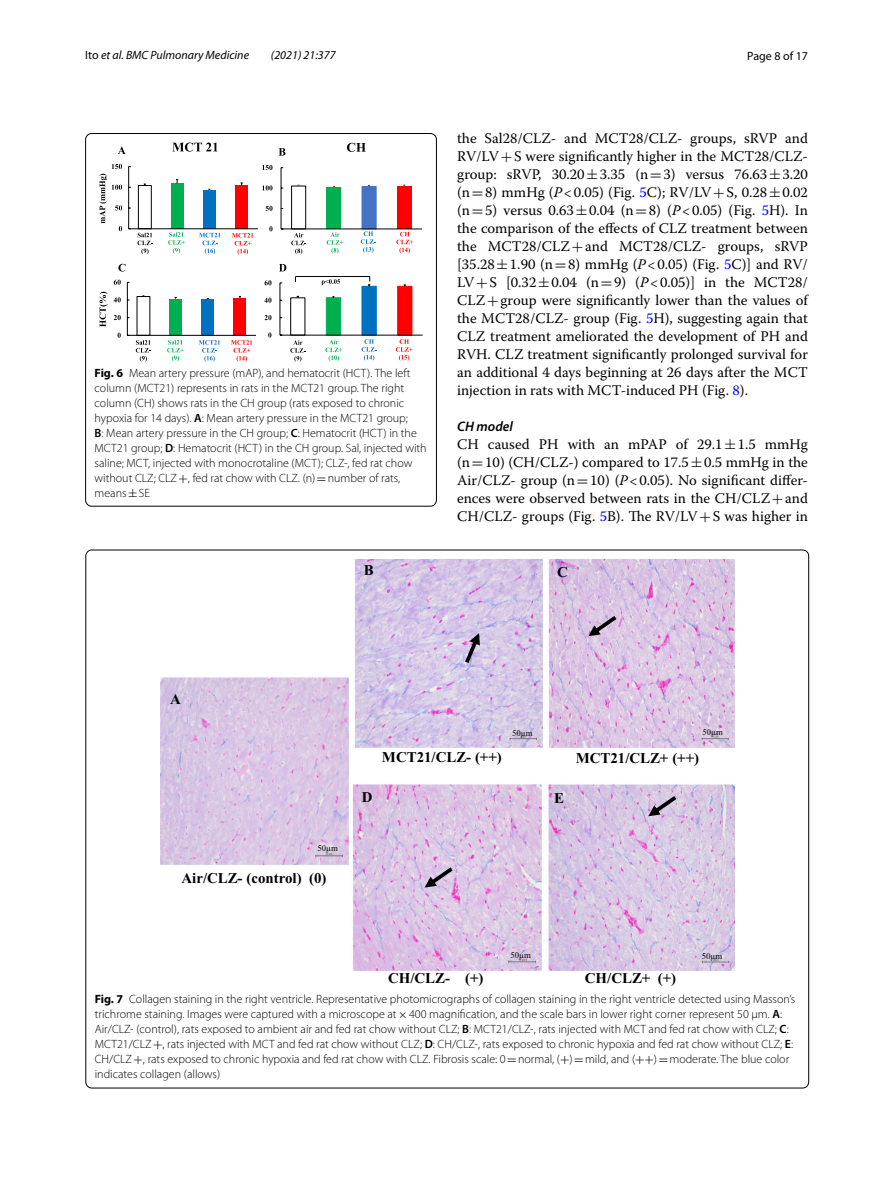
<style>
.page{position:relative;width:893px;height:1187px;background:#fff}
.page>*{position:absolute;margin:0;border:0;box-sizing:border-box;transform-origin:0 0}
.t1{font:14.85px "Times New Roman PS Bold MT2";color:#000}
.t2{font:14.7px/18px "Warnock Pro";color:#000;text-align:justify}
.t3{font:italic 600 13.8px "Myriad Pro";color:#000}
.t4{font:300 12px/15px "Myriad Pro";color:#000}
.t5{font:italic 12px "Myriad Pro";color:#000}
.t6{font:12px "Myriad Pro";color:#000}
.t7{font:8.7px "Times New Roman PSMT3";color:#000}
.s1{font-style:normal}
.s2{font-weight:700}
.s3{font-weight:600}
.s4{font-family:"MTSY";font-weight:400}
.s5{font-family:"MTSY"}
.s6{font-style:italic}
.s7{color:#00f}
</style>
<div class="page">
<div style="left:290px;top:297px;width:15px;height:38px;border:1px solid #000"></div>
<div style="left:326px;top:297px;width:15px;height:38px;background:#00b050;border:1px solid #00b050"></div>
<div style="left:362px;top:286px;width:15px;height:49px;background:#0070c0;border:1px solid #0070c0"></div>
<div style="left:397px;top:286px;width:15px;height:49px;background:#f00;border:1px solid #f00"></div>
<hr style="left:280px;top:283px;width:1px;height:52px;background:#000">
<hr style="left:280px;top:335px;width:143px;height:1px;background:#000">
<svg style="left:268px;top:332px;width:3px;height:5px"></svg>
<svg style="left:264px;top:315px;width:7px;height:5px"></svg>
<svg style="left:264px;top:297px;width:7px;height:6px"></svg>
<svg style="left:265px;top:280px;width:6px;height:5px"></svg>
<svg style="left:396px;top:339px;width:17px;height:22px"></svg>
<div style="left:169px;top:299px;width:13px;height:36px;background:#00b050"></div>
<div style="left:201px;top:299px;width:13px;height:36px;background:#0070c0"></div>
<div style="left:234px;top:298px;width:12px;height:37px;background:#f00"></div>
<hr style="left:127px;top:282px;width:1px;height:53px;background:#000">
<hr style="left:127px;top:335px;width:129px;height:1px;background:#000">
<svg style="left:118px;top:332px;width:3px;height:6px"></svg>
<svg style="left:114px;top:315px;width:7px;height:5px"></svg>
<svg style="left:114px;top:297px;width:7px;height:5px"></svg>
<svg style="left:114px;top:279px;width:7px;height:6px"></svg>
<svg style="left:136px;top:340px;width:15px;height:21px"></svg>
<svg style="left:167px;top:340px;width:17px;height:21px"></svg>
<svg style="left:199px;top:340px;width:21px;height:21px"></svg>
<svg style="left:231px;top:340px;width:21px;height:21px"></svg>
<svg style="left:99px;top:292px;width:9px;height:35px"></svg>
<svg style="left:290px;top:340px;width:15px;height:22px"></svg>
<svg style="left:325px;top:340px;width:17px;height:21px"></svg>
<svg style="left:362px;top:339px;width:15px;height:22px"></svg>
<hr style="left:295px;top:276px;width:75px;height:1px;background:#000">
<svg style="left:321px;top:279px;width:19px;height:6px"></svg>
<svg style="left:118px;top:264px;width:7px;height:7px"></svg>
<svg style="left:279px;top:264px;width:7px;height:7px"></svg>
<div style="left:138px;top:185px;width:14px;height:44px;border:1px solid #000"></div>
<div style="left:171px;top:184px;width:13px;height:45px;background:#00b050"></div>
<div style="left:203px;top:190px;width:13px;height:39px;background:#0070c0"></div>
<div style="left:235px;top:186px;width:13px;height:43px;background:#f00"></div>
<hr style="left:128px;top:166px;width:1px;height:63px;background:#000">
<hr style="left:129px;top:228px;width:129px;height:1px;background:#000">
<svg style="left:99px;top:164px;width:23px;height:67px"></svg>
<svg style="left:172px;top:142px;width:46px;height:10px"></svg>
<svg style="left:347px;top:143px;width:19px;height:9px"></svg>
<div style="left:291px;top:186px;width:15px;height:43px;background:#fff;border:1px solid #000"></div>
<div style="left:327px;top:187px;width:14px;height:42px;background:#00b050"></div>
<div style="left:362px;top:186px;width:14px;height:43px;background:#4472c4"></div>
<div style="left:397px;top:186px;width:14px;height:43px;background:#f00"></div>
<hr style="left:281px;top:168px;width:1px;height:61px;background:#000">
<hr style="left:281px;top:228px;width:141px;height:1px;background:#000">
<svg style="left:269px;top:226px;width:4px;height:5px"></svg>
<svg style="left:266px;top:206px;width:7px;height:5px"></svg>
<svg style="left:262px;top:185px;width:10px;height:5px"></svg>
<svg style="left:262px;top:165px;width:10px;height:5px"></svg>
<svg style="left:118px;top:146px;width:8px;height:8px"></svg>
<svg style="left:279px;top:148px;width:6px;height:8px"></svg>
<svg style="left:137px;top:233px;width:16px;height:21px"></svg>
<svg style="left:168px;top:232px;width:17px;height:22px"></svg>
<svg style="left:199px;top:233px;width:21px;height:21px"></svg>
<svg style="left:232px;top:233px;width:21px;height:21px"></svg>
<svg style="left:396px;top:232px;width:17px;height:21px"></svg>
<svg style="left:291px;top:233px;width:15px;height:21px"></svg>
<svg style="left:327px;top:232px;width:16px;height:22px"></svg>
<svg style="left:361px;top:231px;width:15px;height:22px"></svg>
<div style="left:85px;top:133px;width:352px;height:373px;border:1px solid #000;border-radius:6px"></div>
<img style="left:160px;top:559px;width:574px;height:411px">
<svg style="left:588px;top:616px;width:28px;height:20px"></svg>
<svg style="left:465px;top:633px;width:15px;height:30px"></svg>
<svg style="left:648px;top:796px;width:28px;height:20px"></svg>
<svg style="left:425px;top:867px;width:28px;height:20px"></svg>
<p class="t5" style="left:85px;top:48px;width:166px"><span class="s1">Ito</span> et al. BMC Pulmonary Medicine</p>
<p class="t5" style="left:271px;top:48px;width:66px">(2021) 21:377</p>
<p class="t6" style="left:747px;top:48px;width:62px">Page 8 of 17</p>
<p class="t4" style="left:95px;top:365px;width:334px"><span class="s2">Fig. 6</span> Mean artery pressure (mAP), and hematocrit (HCT). The left column (MCT21) represents in rats in the MCT21 group. The right column (CH) shows rats in the CH group (rats exposed to chronic hypoxia for 14 days). <span class="s3">A</span>: Mean artery pressure in the MCT21 group;<br><span class="s3">B</span>: Mean artery pressure in the CH group; <span class="s3">C</span>: Hematocrit (HCT) in the MCT21 group; <span class="s3">D</span>: Hematocrit (HCT) in the CH group. Sal, injected with saline; MCT, injected with monocrotaline (MCT); CLZ-, fed rat chow without CLZ; CLZ<span class="s4">+</span>, fed rat chow with CLZ. (n)<span class="s4">=</span>number of rats, means<span class="s4">±</span>SE</p>
<p class="t1" style="left:364px;top:560px;width:11px">B</p>
<p class="t2" style="left:457px;top:128px;width:352px">the Sal28/CLZ- and MCT28/CLZ- groups, sRVP and RV/LV<span class="s5">+</span>S were significantly higher in the MCT28/CLZ&shy;group: sRVP, 30.20<span class="s5">±</span>3.35 (n<span class="s5">=</span>3) versus 76.63<span class="s5">±</span>3.20 (n<span class="s5">=</span>8) mmHg (<span class="s6">P</span>&lt;0.05) (Fig. <span class="s7">5</span>C); RV/LV<span class="s5">+</span>S, 0.28<span class="s5">±</span>0.02 (n<span class="s5">=</span>5) versus 0.63<span class="s5">±</span>0.04 (n<span class="s5">=</span>8) (<span class="s6">P</span>&lt;0.05) (Fig. <span class="s7">5</span>H). In the comparison of the effects of CLZ treatment between the MCT28/CLZ<span class="s5">+</span>and MCT28/CLZ- groups, sRVP [35.28<span class="s5">±</span>1.90 (n<span class="s5">=</span>8) mmHg (<span class="s6">P</span>&lt;0.05) (Fig. <span class="s7">5</span>C)] and RV/ LV<span class="s5">+</span>S [0.32<span class="s5">±</span>0.04 (n<span class="s5">=</span>9) (<span class="s6">P</span>&lt;0.05)] in the MCT28/ CLZ<span class="s5">+</span>group were significantly lower than the values of the MCT28/CLZ- group (Fig. <span class="s7">5</span>H), suggesting again that CLZ treatment ameliorated the development of PH and RVH. CLZ treatment significantly prolonged survival for an additional 4 days beginning at 26 days after the MCT injection in rats with MCT-induced PH (Fig. <span class="s7">8</span>).</p>
<p class="t3" style="left:457px;top:417px;width:57px">CH model</p>
<p class="t2" style="left:457px;top:434px;width:352px">CH caused PH with an mPAP of 29.1<span class="s5">±</span>1.5 mmHg (n<span class="s5">=</span>10) (CH/CLZ-) compared to 17.5<span class="s5">±</span>0.5 mmHg in the Air/CLZ- group (n<span class="s5">=</span>10) (<span class="s6">P</span>&lt;0.05). No significant differ&shy;ences were observed between rats in the CH/CLZ<span class="s5">+</span>and CH/CLZ- groups (Fig. <span class="s7">5</span>B). The RV/LV<span class="s5">+</span>S was higher in</p>
<p class="t1" style="left:557px;top:562px;width:12px">C</p>
<p class="t1" style="left:170px;top:689px;width:12px">A</p>
<p class="t7" style="left:512px;top:727px;width:22px">50µm</p>
<p class="t7" style="left:702px;top:726px;width:22px">50µm</p>
<p class="t7" style="left:317px;top:841px;width:22px">50µm</p>
<p class="t1" style="left:182px;top:867px;width:146px">Air/CLZ- (control) (0)</p>
<p class="t1" style="left:382px;top:746px;width:121px">MCT21/CLZ- (++)</p>
<p class="t1" style="left:362px;top:786px;width:12px">D</p>
<p class="t1" style="left:554px;top:787px;width:11px">E</p>
<p class="t1" style="left:576px;top:747px;width:125px">MCT21/CLZ+ (++)</p>
<p class="t1" style="left:388px;top:967px;width:97px">CH/CLZ- (+)</p>
<p class="t7" style="left:510px;top:949px;width:22px">50µm</p>
<p class="t7" style="left:702px;top:949px;width:22px">50µm</p>
<p class="t1" style="left:585px;top:967px;width:93px">CH/CLZ+ (+)</p>
<p class="t4" style="left:95px;top:991px;width:702px"><span class="s2">Fig. 7</span> Collagen staining in the right ventricle. Representative photomicrographs of collagen staining in the right ventricle detected using Masson’s trichrome staining. Images were captured with a microscope at<span class="s4">×</span>400 magnification, and the scale bars in lower right corner represent 50 µm. <span class="s3">A</span>:<br>Air/CLZ- (control), rats exposed to ambient air and fed rat chow without CLZ; <span class="s3">B</span>: MCT21/CLZ-, rats injected with MCT and fed rat chow with CLZ; <span class="s3">C</span>:<br>MCT21/CLZ<span class="s4">+</span>, rats injected with MCT and fed rat chow without CLZ; <span class="s3">D</span>: CH/CLZ-, rats exposed to chronic hypoxia and fed rat chow without CLZ; <span class="s3">E</span>:<br>CH/CLZ<span class="s4">+</span>, rats exposed to chronic hypoxia and fed rat chow with CLZ. Fibrosis scale: 0<span class="s4">=</span>normal, (<span class="s4">+</span>)<span class="s4">=</span>mild, and (<span class="s4">++</span>)<span class="s4">=</span>moderate. The blue color indicates collagen (allows)</p>
</div>
